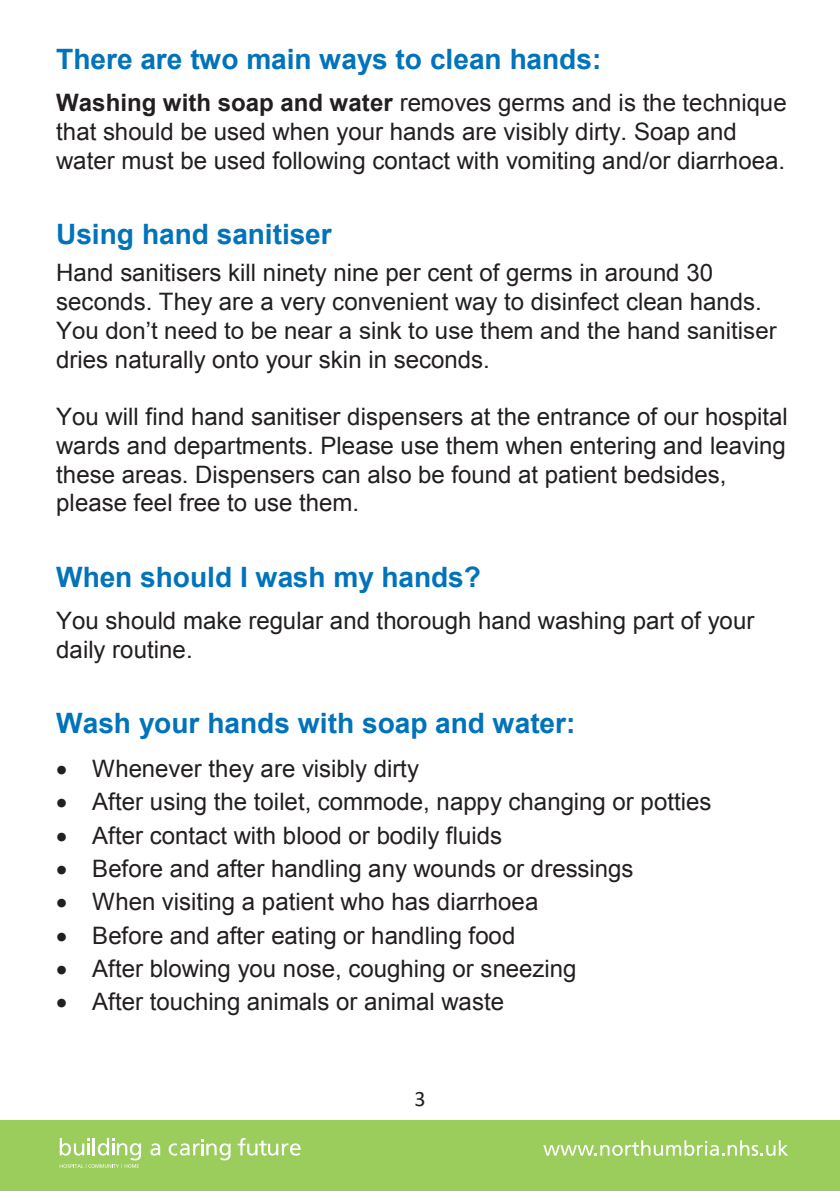
<style>
.page{position:relative;width:840px;height:1191px;background:#fff}
.page>*{position:absolute;margin:0;border:0;box-sizing:border-box;transform-origin:0 0}
.t1{font:700 28px "Arial";color:#0173bb}
.t2{font:24px/28.8px "Arial";color:#231f20}
.t3{font:22px "Calibri";color:#231f20}
.s1{font-weight:700}
</style>
<div class="page">
<div style="left:0;top:1120px;width:839px;height:71px;background:#9bcd5c"></div>
<svg style="left:150px;top:1143px;width:10px;height:12px"></svg>
<svg style="left:168px;top:1139px;width:62px;height:21px"></svg>
<svg style="left:237px;top:1138px;width:63px;height:17px"></svg>
<svg style="left:60px;top:1137px;width:81px;height:31px"></svg>
<svg style="left:543px;top:1140px;width:244px;height:15px"></svg>
<p class="t1" style="left:56px;top:41px;width:546px">There are two main ways to clean hands:</p>
<p class="t2" style="left:56px;top:89px;width:731px"><span class="s1">Washing with soap and water</span> removes germs and is the technique that should be used when your hands are visibly dirty. Soap and water must be used following contact with vomiting and/or diarrhoea.</p>
<p class="t1" style="left:56px;top:216px;width:277px">Using hand sanitiser</p>
<p class="t2" style="left:56px;top:259px;width:721px">Hand sanitisers kill ninety nine per cent of germs in around 30 seconds. They are a very convenient way to disinfect clean hands.<br>You don’t need to be near a sink to use them and the hand sanitiser dries naturally onto your skin in seconds.</p>
<p class="t2" style="left:56px;top:403px;width:732px">You will find hand sanitiser dispensers at the entrance of our hospital wards and departments. Please use them when entering and leaving these areas. Dispensers can also be found at patient bedsides, please feel free to use them.</p>
<p class="t1" style="left:56px;top:558px;width:426px">When should I wash my hands?</p>
<p class="t2" style="left:56px;top:606px;width:699px">You should make regular and thorough hand washing part of your daily routine.</p>
<p class="t1" style="left:56px;top:705px;width:520px">Wash your hands with soap and water:</p>
<p class="t2" style="left:92px;top:752px;width:620px;line-height:33.4px">Whenever they are visibly dirty<br>After using the toilet, commode, nappy changing or potties After contact with blood or bodily fluids<br>Before and after handling any wounds or dressings<br>When visiting a patient who has diarrhoea<br>Before and after eating or handling food<br>After blowing you nose, coughing or sneezing<br>After touching animals or animal waste</p>
<p class="t3" style="left:414px;top:1083px;width:13px">3</p>
</div>
